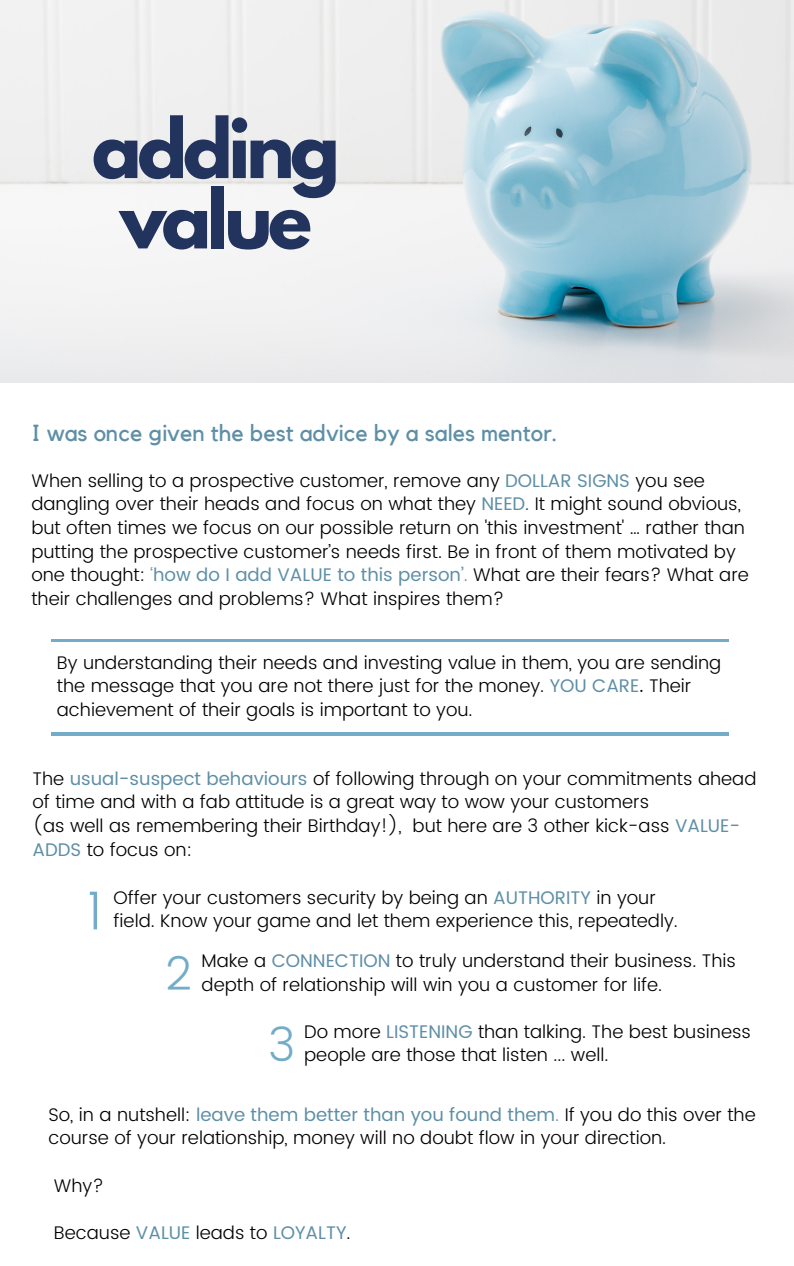
<style>
.page{position:relative;width:794px;height:1266px;background:#fff}
.page>*{position:absolute;margin:0;border:0;box-sizing:border-box;transform-origin:0 0}
.t1{font:700 72.97px/70.3px "League Spartan";letter-spacing:-.06em;color:#22345d;text-align:center}
.t2{font:300 53.1px "Poppins";color:#72acc8}
.t3{font:300 46.42px "Poppins";color:#72acc8}
.t4{font:23.25px "Kollektif";color:#5e8fa6}
.t5{font:300 18.23px/23.6px "Poppins";color:#000}
.s1{font-weight:400;color:#5e8fa6}
.s2{color:#22345d}
.s3{color:#5e8fa6}
.s4{font-weight:400}
</style>
<div class="page">
<hr style="left:51px;top:639px;width:677px;height:3px;background:#72acc8">
<hr style="left:51px;top:733px;width:677px;height:2px;background:#72acc8">
<img style="left:0;top:0;width:793px;height:383px">
<h1 class="t1" style="left:92px;top:123px;width:249px">adding value</h1>
<p class="t4" style="left:32px;top:422px;width:527px">I was once given the best advice by a sales mentor.</p>
<p class="t5" style="left:31px;top:469px;width:718px">When selling to a prospective customer, remove any <span class="s1">DOLLAR SIGNS</span> you see dangling over their heads and focus on what they <span class="s1">NEED</span><span class="s2">.</span> It might sound obvious, but often times we focus on our possible return on 'this investment' … rather than putting the prospective customer’s needs first. Be in front of them motivated by one thought: <span class="s3">‘</span><span class="s1">how do I add VALUE to this person’</span><span class="s3">.</span> What are their fears? What are their challenges and problems? What inspires them?</p>
<p class="t5" style="left:57px;top:650px;width:665px">By understanding their needs and investing value in them, you are sending the message that you are not there just for the money. <span class="s1">YOU CARE</span><span class="s4">.</span> Their achievement of their goals is important to you.</p>
<p class="t5" style="left:32px;top:766px;width:725px">The <span class="s1">usual-suspect behaviours</span> of following through on your commitments ahead of time and with a fab attitude is a great way to wow your customers<br>(as well as remembering their Birthday!), but here are 3 other kick-ass <span class="s1">VALUE-ADDS</span> to focus on:</p>
<p class="t5" style="left:114px;top:885px;width:543px">Offer your customers security by being an <span class="s1">AUTHORITY</span> in your</p>
<h2 class="t2" style="left:87px;top:880px;width:17px">1</h2>
<p class="t5" style="left:114px;top:909px;width:565px">field. Know your game and let them experience this, repeatedly.</p>
<h3 class="t3" style="left:165px;top:946px;width:28px">2</h3>
<p class="t5" style="left:201px;top:949px;width:535px">Make a <span class="s1">CONNECTION</span> to truly understand their business. This depth of relationship will win you a customer for life.</p>
<h3 class="t3" style="left:268px;top:1018px;width:29px">3</h3>
<p class="t5" style="left:304px;top:1019px;width:448px">Do more <span class="s1">LISTENING</span> than talking. The best business people are those that listen ... well.</p>
<p class="t5" style="left:48px;top:1102px;width:708px">So, in a nutshell: <span class="s1">leave them better than you found them</span><span class="s3">.</span> If you do this over the course of your relationship, money will no doubt flow in your direction.</p>
<p class="t5" style="left:54px;top:1173px;width:51px">Why?</p>
<p class="t5" style="left:54px;top:1220px;width:298px">Because <span class="s1">VALUE</span> leads to <span class="s1">LOYALTY</span>.</p>
</div>
